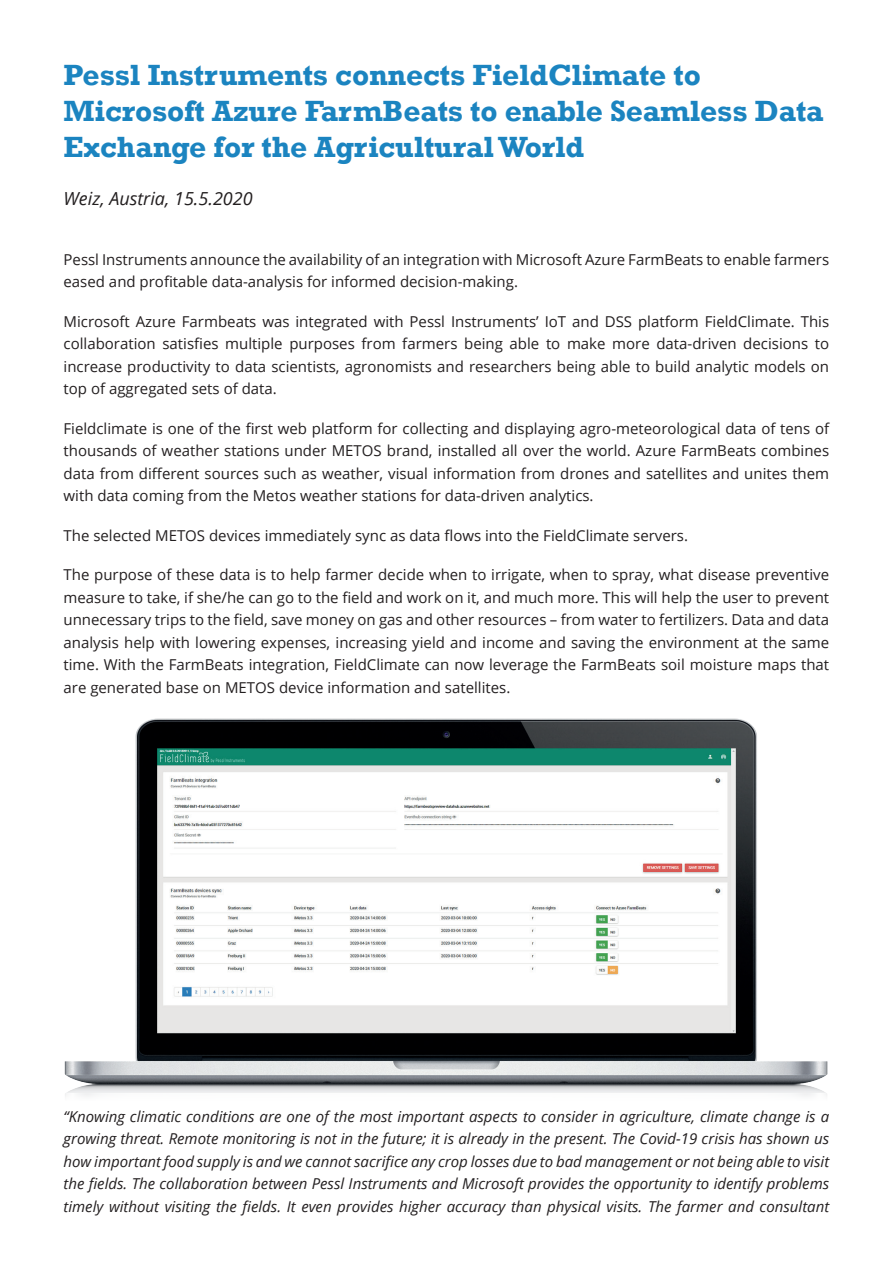
<style>
.page{position:relative;width:893px;height:1263px;background:#fff}
.page>*{position:absolute;margin:0;border:0;box-sizing:border-box;transform-origin:0 0}
.t1{font:700 30px/36px "Rockwell";letter-spacing:-.005em;color:#1b84c0}
.t2{font:italic 18px "Open Sans";color:#231f20}
.t3{font:15px/22.5px "Open Sans";color:#231f20;text-align:justify}
.t4{font:italic 15px/22.5px "Open Sans";color:#231f20;text-align:justify}
</style>
<div class="page">
<img style="left:64px;top:718px;width:764px;height:378px">
<h1 class="t1" style="left:64px;top:56px;width:762px">Pessl Instruments connects FieldClimate to<br>Microsoft Azure FarmBeats to enable Seamless Data<br>Exchange for the Agricultural World</h1>
<p class="t2" style="left:64px;top:186px;width:191px">Weiz, Austria, 15.5.2020</p>
<p class="t3" style="left:64px;top:247px;width:767px">Pessl Instruments announce the availability of an integration with Microsoft Azure FarmBeats to enable farmers eased and profitable data-analysis for informed decision-making.</p>
<p class="t3" style="left:64px;top:309px;width:767px">Microsoft Azure Farmbeats was integrated with Pessl Instruments’ IoT and DSS platform FieldClimate. This collaboration satisfies multiple purposes from farmers being able to make more data-driven decisions to increase productivity to data scientists, agronomists and researchers being able to build analytic models on top of aggregated sets of data.</p>
<p class="t3" style="left:64px;top:416px;width:767px">Fieldclimate is one of the first web platform for collecting and displaying agro-meteorological data of tens of thousands of weather stations under METOS brand, installed all over the world. Azure FarmBeats combines data from different sources such as weather, visual information from drones and satellites and unites them with data coming from the Metos weather stations for data-driven analytics.</p>
<p class="t3" style="left:64px;top:523px;width:626px">The selected METOS devices immediately sync as data flows into the FieldClimate servers.</p>
<p class="t3" style="left:64px;top:563px;width:767px">The purpose of these data is to help farmer decide when to irrigate, when to spray, what disease preventive measure to take, if she/he can go to the field and work on it, and much more. This will help the user to prevent unnecessary trips to the field, save money on gas and other resources – from water to fertilizers. Data and data analysis help with lowering expenses, increasing yield and income and saving the environment at the same time. With the FarmBeats integration, FieldClimate can now leverage the FarmBeats soil moisture maps that are generated base on METOS device information and satellites.</p>
<p class="t4" style="left:64px;top:1105px;width:767px">“Knowing climatic conditions are one of the most important aspects to consider in agriculture, climate change is a growing threat. Remote monitoring is not in the future; it is already in the present. The Covid-19 crisis has shown us how important food supply is and we cannot sacrifice any crop losses due to bad management or not being able to visit the fields. The collaboration between Pessl Instruments and Microsoft provides the opportunity to identify problems timely without visiting the fields. It even provides higher accuracy than physical visits. The farmer and consultant</p>
</div>
